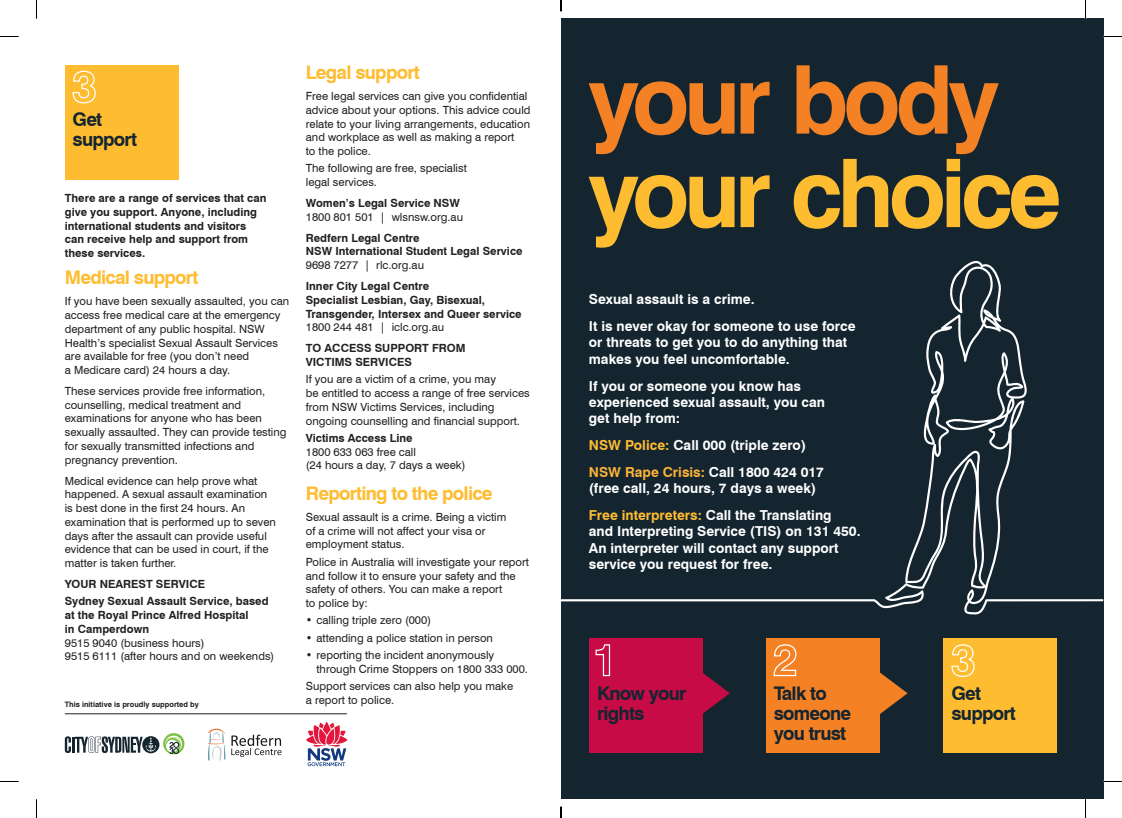
<style>
.page{position:relative;width:1122px;height:818px;background:#fff}
.page>*{position:absolute;margin:0;border:0;box-sizing:border-box;transform-origin:0 0}
.t1{font:700 94.75px "Swiss 721 BT";letter-spacing:-.06em;color:#febc30}
.t2{font:700 94.75px "Swiss 721 BT";letter-spacing:-.06em;color:#f58125}
.t3{font:700 18.75px/20px "Swiss 721 BT";letter-spacing:-.04em;color:#142530}
.t4{font:700 18.75px "Swiss 721 BT";letter-spacing:-.04em;color:#febc30}
.t5{font:700 13.75px/16.2px "Swiss 721 BT";color:#fff}
.t6{font:11.25px/13.8px "Swiss 721 BT";color:#231f20}
.t7{font:700 11.25px/13.8px "Swiss 721 BT";color:#231f20}
.t8{font:700 7.5px "Swiss 721 BT";color:#231f20}
.s1{color:#febc30}
.s2{color:#fcb338}
</style>
<div class="page">
<div style="left:561px;top:19px;width:542px;height:779px;background:#142530"></div>
<div style="left:589px;top:638px;width:114px;height:114px;background:#c60b46"></div>
<svg style="left:595px;top:644px;width:16px;height:32px"></svg>
<svg style="left:703px;top:673px;width:27px;height:41px"></svg>
<div style="left:944px;top:638px;width:113px;height:114px;background:#febc30"></div>
<svg style="left:951px;top:644px;width:24px;height:33px"></svg>
<div style="left:766px;top:638px;width:113px;height:114px;background:#f58125"></div>
<svg style="left:773px;top:644px;width:24px;height:32px"></svg>
<svg style="left:879px;top:671px;width:28px;height:43px"></svg>
<div style="left:65px;top:65px;width:113px;height:114px;background:#febc30"></div>
<svg style="left:72px;top:70px;width:24px;height:34px"></svg>
<svg style="left:306px;top:722px;width:42px;height:43px"></svg>
<svg style="left:208px;top:728px;width:73px;height:32px"></svg>
<svg style="left:65px;top:733px;width:119px;height:20px"></svg>
<svg style="left:561px;top:261px;width:542px;height:353px"></svg>
<hr style="left:65px;top:713px;width:282px;height:1px;background:#241f21">
<svg style="left:0;top:36px;width:19px;height:1px"></svg>
<svg style="left:1103px;top:36px;width:19px;height:1px"></svg>
<svg style="left:36px;top:0;width:1px;height:19px"></svg>
<svg style="left:36px;top:799px;width:1px;height:18px"></svg>
<svg style="left:1085px;top:0;width:1px;height:19px"></svg>
<svg style="left:1085px;top:798px;width:1px;height:19px"></svg>
<svg style="left:560px;top:0;width:2px;height:11px"></svg>
<svg style="left:560px;top:806px;width:2px;height:11px"></svg>
<h2 class="t3" style="left:73px;top:109px;width:66px">Get support</h2>
<p class="t7" style="left:65px;top:191px;width:203px">There are a range of services that can give you support. Anyone, including international students and visitors can receive help and support from these services.</p>
<h2 class="t4" style="left:65px;top:266px;width:135px">Medical support</h2>
<p class="t6" style="left:65px;top:294px;width:226px">If you have been sexually assaulted, you can access free medical care at the emergency department of any public hospital. NSW Health’s specialist Sexual Assault Services are available for free (you don’t need<br>a Medicare card) 24 hours a day.</p>
<p class="t6" style="left:65px;top:383px;width:223px">These services provide free information, counselling, medical treatment and examinations for anyone who has been sexually assaulted. They can provide testing for sexually transmitted infections and pregnancy prevention.</p>
<p class="t6" style="left:65px;top:473px;width:213px">Medical evidence can help prove what happened. A sexual assault examination is best done in the first 24 hours. An examination that is performed up to seven days after the assault can provide useful evidence that can be used in court, if the matter is taken further.</p>
<p class="t7" style="left:65px;top:575px;width:205px;line-height:17.2px">YOUR NEAREST SERVICE<br>Sydney Sexual Assault Service, based</p>
<p class="t7" style="left:65px;top:607px;width:185px">at the Royal Prince Alfred Hospital in Camperdown</p>
<p class="t6" style="left:65px;top:635px;width:211px">9515 9040 (business hours)<br>9515 6111 (after hours and on weekends)</p>
<p class="t8" style="left:65px;top:699px;width:136px">This initiative is proudly supported by</p>
<h2 class="t4" style="left:306px;top:61px;width:115px">Legal support</h2>
<p class="t6" style="left:306px;top:89px;width:226px">Free legal services can give you confidential advice about your options. This advice could relate to your living arrangements, education and workplace as well as making a report<br>to the police.</p>
<p class="t6" style="left:306px;top:161px;width:163px">The following are free, specialist legal services.</p>
<p class="t7" style="left:306px;top:196px;width:156px">Women’s Legal Service NSW</p>
<p class="t6" style="left:306px;top:210px;width:159px">1800 801 501 | wlsnsw.org.au</p>
<p class="t7" style="left:306px;top:230px;width:218px">Redfern Legal Centre<br>NSW International Student Legal Service</p>
<p class="t6" style="left:306px;top:258px;width:120px">9698 7277 | rlc.org.au</p>
<p class="t7" style="left:306px;top:279px;width:217px">Inner City Legal Centre<br>Specialist Lesbian, Gay, Bisexual,<br>Transgender, Intersex and Queer service</p>
<p class="t6" style="left:306px;top:320px;width:140px">1800 244 481 | iclc.org.au</p>
<p class="t7" style="left:306px;top:341px;width:161px">TO ACCESS SUPPORT FROM<br>VICTIMS SERVICES</p>
<p class="t6" style="left:306px;top:372px;width:225px">If you are a victim of a crime, you may<br>be entitled to access a range of free services from NSW Victims Services, including ongoing counselling and financial support.</p>
<p class="t7" style="left:306px;top:430px;width:108px">Victims Access Line</p>
<p class="t6" style="left:306px;top:444px;width:161px">1800 633 063 free call<br>(24 hours a day, 7 days a week)</p>
<h2 class="t4" style="left:306px;top:481px;width:188px">Reporting to the police</h2>
<p class="t6" style="left:306px;top:509px;width:202px">Sexual assault is a crime. Being a victim of a crime will not affect your visa or employment status.</p>
<p class="t6" style="left:306px;top:554px;width:225px">Police in Australia will investigate your report and follow it to ensure your safety and the safety of others. You can make a report<br>to police by:</p>
<p class="t6" style="left:306px;top:613px;width:127px">• calling triple zero (000)</p>
<p class="t6" style="left:306px;top:630px;width:189px">• attending a police station in person</p>
<p class="t6" style="left:316px;top:647px;width:213px;text-indent:-11px">• reporting the incident anonymously through Crime Stoppers on 1800 333 000.</p>
<p class="t6" style="left:306px;top:678px;width:209px">Support services can also help you make a report to police.</p>
<h1 class="t2" style="left:588px;top:42px;width:412px">your body</h1>
<h1 class="t1" style="left:588px;top:136px;width:475px">your choice</h1>
<p class="t5" style="left:589px;top:285px;width:268px;line-height:26.9px">Sexual assault is a crime.<br>It is never okay for someone to use force</p>
<p class="t5" style="left:589px;top:334px;width:260px">or threats to get you to do anything that makes you feel uncomfortable.</p>
<p class="t5" style="left:589px;top:377px;width:238px">If you or someone you know has experienced sexual assault, you can get help from:</p>
<p class="t5" style="left:589px;top:431px;width:237px;line-height:26.9px"><span class="s1">NSW Police:</span> Call 000 (triple zero)<br><span class="s2">NSW Rape Crisis:</span> Call 1800 424 017</p>
<p class="t5" style="left:589px;top:474px;width:244px;line-height:26.9px">(free call, 24 hours, 7 days a week)<br><span class="s1">Free interpreters:</span> Call the Translating</p>
<p class="t5" style="left:589px;top:523px;width:273px">and Interpreting Service (TIS) on 131 450.<br>An interpreter will contact any support service you request for free.</p>
<h2 class="t3" style="left:597px;top:682px;width:91px">Know your rights</h2>
<h2 class="t3" style="left:951px;top:682px;width:66px">Get support</h2>
<h2 class="t3" style="left:774px;top:682px;width:79px">Talk to someone you trust</h2>
</div>
